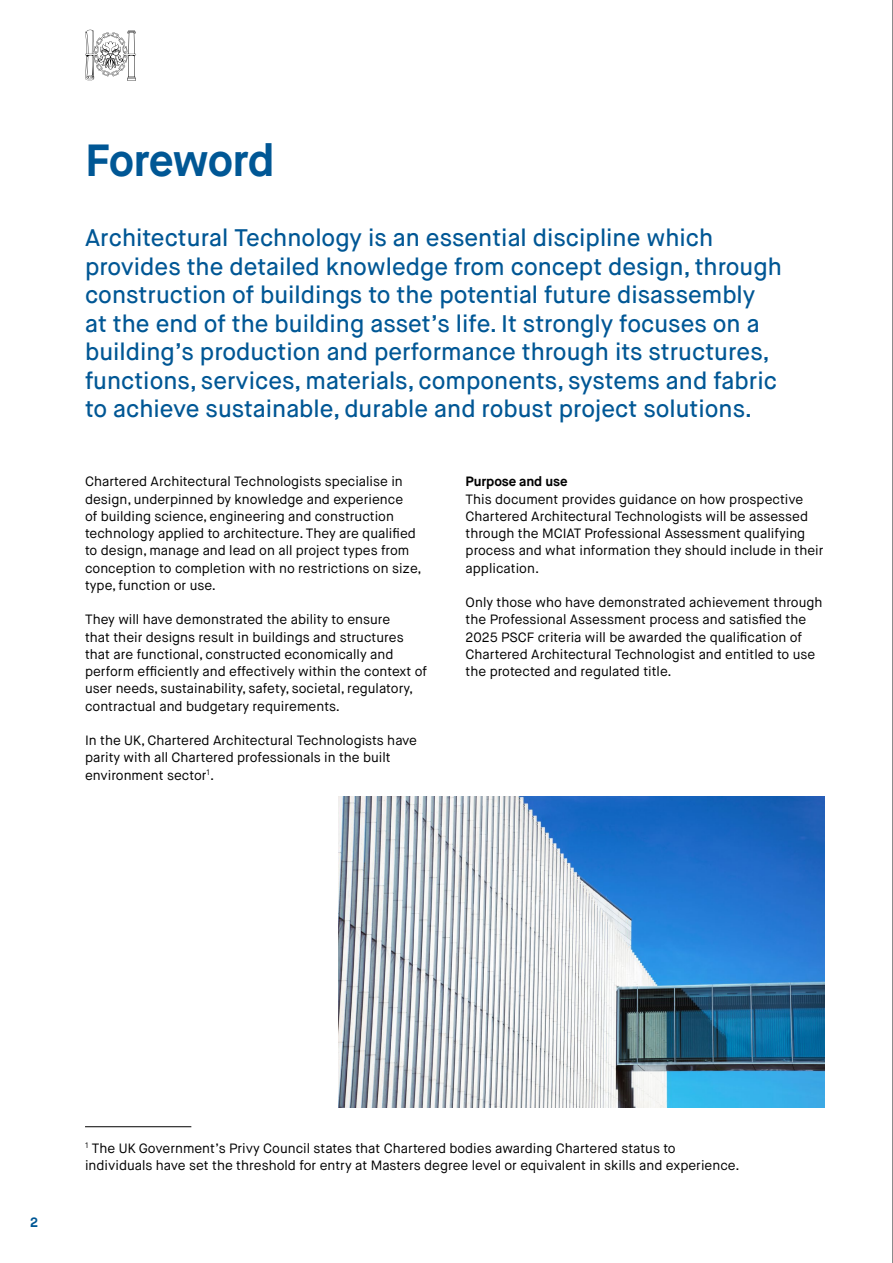
<style>
.page{position:relative;width:893px;height:1263px;background:#fff}
.page>*{position:absolute;margin:0;border:0;box-sizing:border-box;transform-origin:0 0}
.t1{font:700 45px "Maison Neue";letter-spacing:-.025em;color:#005795}
.Body_Copy{font:500 24px/28.5px "Maison Neue";color:#005795}
.Body_Copy-2{font:13.5px/17.2px "Maison Neue";color:#000}
.Body_Copy-3{font:700 13.5px "Maison Neue";letter-spacing:-.01em;color:#000}
.t2{font:700 13.5px "Maison Neue";color:#005795}
</style>
<div class="page">
<svg style="left:85px;top:30px;width:51px;height:51px"></svg>
<hr style="left:85px;top:1126px;width:106px;height:1px;background:#000">
<img style="left:339px;top:797px;width:486px;height:310px">
<hr style="left:892px;top:0;width:1px;height:1263px;background:#000">
<p class="t1" style="left:85px;top:132px;width:191px">Foreword</p>
<p class="Body_Copy" style="left:85px;top:224px;width:698px">Architectural Technology is an essential discipline which provides the detailed knowledge from concept design, through construction of buildings to the potential future disassembly at the end of the building asset’s life. It strongly focuses on a building’s production and performance through its structures, functions, services, materials, components, systems and fabric to achieve sustainable, durable and robust project solutions.</p>
<p class="Body_Copy-2" style="left:85px;top:473px;width:338px">Chartered Architectural Technologists specialise in design, underpinned by knowledge and experience<br>of building science, engineering and construction technology applied to architecture. They are qualified to design, manage and lead on all project types from conception to completion with no restrictions on size, type, function or use.</p>
<p class="Body_Copy-2" style="left:85px;top:611px;width:343px">They will have demonstrated the ability to ensure<br>that their designs result in buildings and structures that are functional, constructed economically and perform efficiently and effectively within the context of user needs, sustainability, safety, societal, regulatory, contractual and budgetary requirements.</p>
<p class="Body_Copy-2" style="left:85px;top:732px;width:334px">In the UK, Chartered Architectural Technologists have parity with all Chartered professionals in the built environment sector<sup>1</sup>.</p>
<p class="Body_Copy-3" style="left:466px;top:473px;width:103px">Purpose and use</p>
<p class="Body_Copy-2" style="left:466px;top:490px;width:359px">This document provides guidance on how prospective Chartered Architectural Technologists will be assessed through the MCIAT Professional Assessment qualifying process and what information they should include in their application.</p>
<p class="Body_Copy-2" style="left:466px;top:594px;width:358px">Only those who have demonstrated achievement through the Professional Assessment process and satisfied the 2025 PSCF criteria will be awarded the qualification of Chartered Architectural Technologist and entitled to use the protected and regulated title.</p>
<p class="t2" style="left:30px;top:1213px;width:9px">2</p>
<p class="Body_Copy-2" style="left:85px;top:1139px;width:656px"><sup>1</sup> The UK Government’s Privy Council states that Chartered bodies awarding Chartered status to individuals have set the threshold for entry at Masters degree level or equivalent in skills and experience.</p>
</div>
